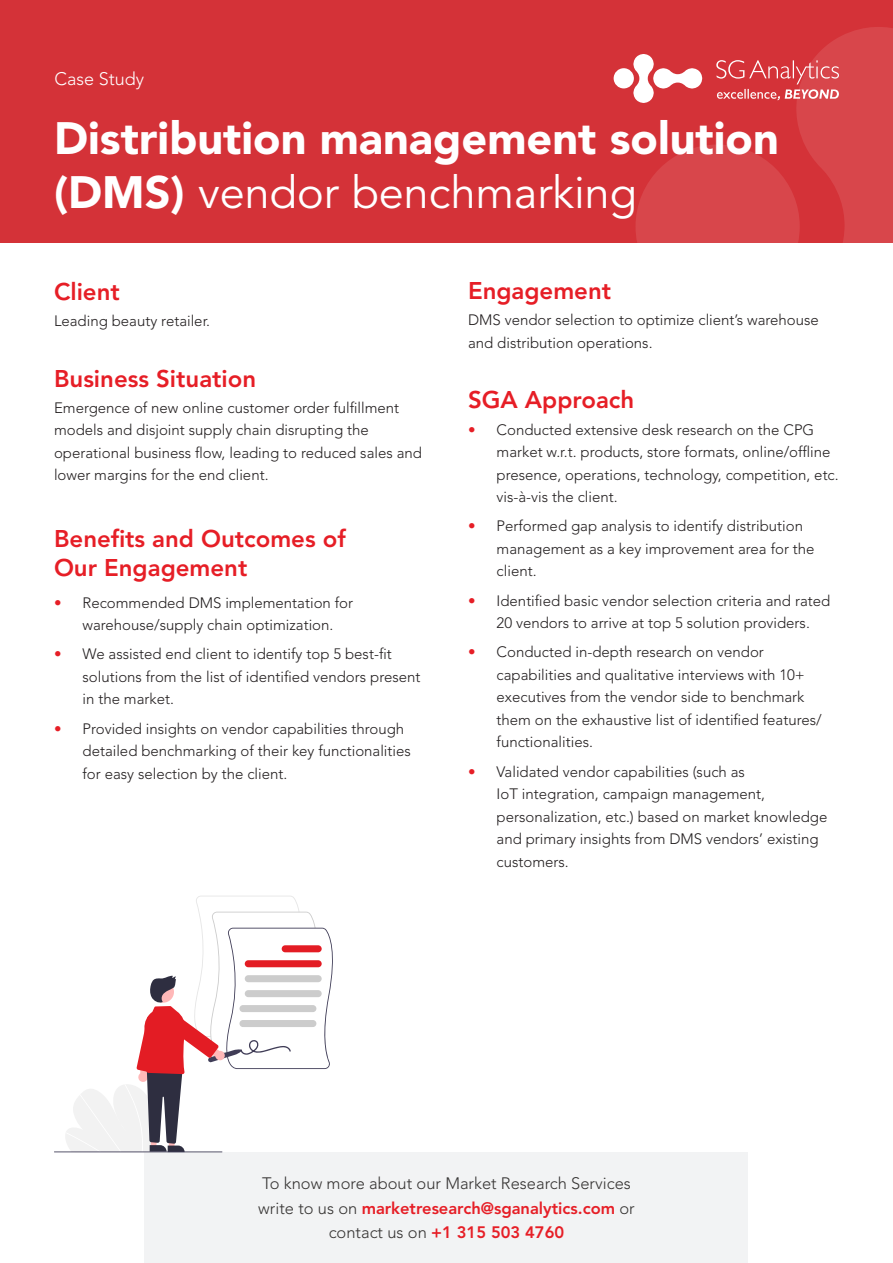
<style>
.page{position:relative;width:893px;height:1263px;background:#fff}
.page>*{position:absolute;margin:0;border:0;box-sizing:border-box;transform-origin:0 0}
.t1{font:900 45px/54px "Avenir LT Std";color:#fff}
.t2{font:800 24px/28.8px "Avenir LT Std";color:#e61e26}
.t3{font:300 18px "Avenir LT Std";color:#fff}
.t4{font:300 16.5px/24.6px "Avenir LT Std";color:#363433;text-align:center}
.t5{font:300 15px/22.5px "Avenir LT Std";color:#231f20}
.s1{font-weight:400}
.s2{color:#e61e26}
.s3{font-weight:800;color:#e61e26}
</style>
<div class="page">
<div style="left:0;top:0;width:893px;height:243px;background:#d43238"></div>
<div style="left:635px;top:144px;width:165px;height:165px;background:#d8464b;border-radius:50%"></div>
<div style="left:0;top:243px;width:893px;height:1020px;background:#fff"></div>
<svg style="left:633px;top:54px;width:69px;height:49px"></svg>
<div style="left:614px;top:68px;width:20px;height:20px;background:#fff;border-radius:50%"></div>
<svg style="left:716px;top:27px;width:177px;height:216px"></svg>
<div style="left:145px;top:1152px;width:603px;height:111px;background:#f2f3f4"></div>
<svg style="left:65px;top:896px;width:268px;height:256px"></svg>
<hr style="left:54px;top:1151px;width:168px;height:1px;background:#403d57">
<p class="t3" style="left:54px;top:68px;width:91px">Case Study</p>
<p class="t1" style="left:54px;top:112px;width:726px">Distribution management solution (DMS) <span class="s1">vendor benchmarking</span></p>
<p class="t2" style="left:54px;top:277px;width:67px">Client</p>
<p class="t5" style="left:54px;top:310px;width:158px">Leading beauty retailer.</p>
<p class="t2" style="left:468px;top:276px;width:145px">Engagement</p>
<p class="t5" style="left:468px;top:309px;width:352px">DMS vendor selection to optimize client’s warehouse and distribution operations.</p>
<p class="t2" style="left:54px;top:364px;width:204px">Business Situation</p>
<p class="t5" style="left:54px;top:396px;width:369px">Emergence of new online customer order fulfillment models and disjoint supply chain disrupting the operational business flow, leading to reduced sales and lower margins for the end client.</p>
<p class="t2" style="left:468px;top:385px;width:168px">SGA Approach</p>
<p class="t5" style="left:497px;top:418px;width:344px;text-indent:-28px"><span class="s2">•</span> Conducted extensive desk research on the CPG market w.r.t. products, store formats, online/offline presence, operations, technology, competition, etc. vis-à-vis the client.</p>
<p class="t5" style="left:497px;top:515px;width:319px;text-indent:-28px"><span class="s2">•</span> Performed gap analysis to identify distribution management as a key improvement area for the client.</p>
<p class="t5" style="left:468px;top:589px;width:364px;text-align:center"><span class="s2">•</span> Identified basic vendor selection criteria and rated<br>20 vendors to arrive at top 5 solution providers.</p>
<p class="t5" style="left:497px;top:641px;width:327px;text-indent:-28px"><span class="s2">•</span> Conducted in-depth research on vendor capabilities and qualitative interviews with 10+ executives from the vendor side to benchmark them on the exhaustive list of identified features/ functionalities.</p>
<p class="t5" style="left:497px;top:760px;width:332px;text-indent:-28px"><span class="s2">•</span> Validated vendor capabilities (such as<br>IoT integration, campaign management, personalization, etc.) based on market knowledge and primary insights from DMS vendors’ existing customers.</p>
<p class="t2" style="left:54px;top:524px;width:293px">Benefits and Outcomes of<br>Our Engagement</p>
<p class="t5" style="left:54px;top:591px;width:301px;text-align:center"><span class="s2">•</span> Recommended DMS implementation for warehouse/supply chain optimization.</p>
<p class="t5" style="left:82px;top:643px;width:339px;text-indent:-28px"><span class="s2">•</span> We assisted end client to identify top 5 best-fit solutions from the list of identified vendors present in the market.</p>
<p class="t5" style="left:82px;top:717px;width:330px;text-indent:-28px"><span class="s2">•</span> Provided insights on vendor capabilities through detailed benchmarking of their key functionalities for easy selection by the client.</p>
<p class="t4" style="left:258px;top:1171px;width:378px">To know more about our Market Research Services write to us on <span class="s3">marketresearch@sganalytics.com</span> or contact us on <span class="s3">+1 315 503 4760</span></p>
</div>
